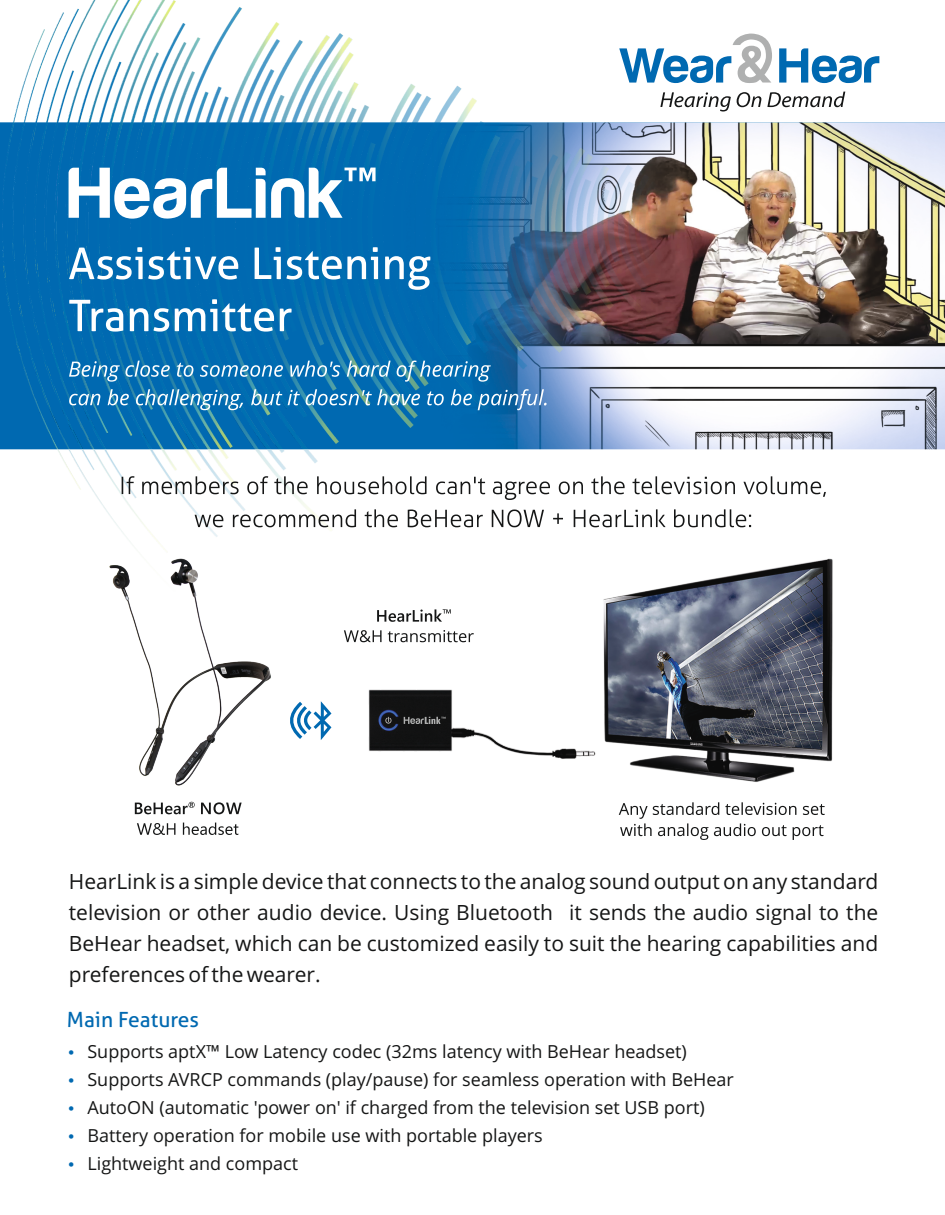
<style>
.page{position:relative;width:945px;height:1215px;background:#fff}
.page>*{position:absolute;margin:0;border:0;box-sizing:border-box;transform-origin:0 0}
.t1{font:21px/30.9px "Open Sans";color:#151616;text-align:justify}
.t2{font:21px "Aller";color:#0069b1}
.t3{font:18px/28.2px "Open Sans";color:#151616}
</style>
<div class="page">
<img style="left:0;top:122px;width:945px;height:521px">
<img style="left:3px;top:0;width:759px;height:591px">
<svg style="left:69px;top:247px;width:361px;height:85px;background:#2f86be"></svg>
<svg style="left:69px;top:361px;width:478px;height:49px;background:#3285ba"></svg>
<svg style="left:69px;top:168px;width:307px;height:51px"></svg>
<img style="left:600px;top:556px;width:240px;height:226px">
<img style="left:108px;top:557px;width:166px;height:229px">
<svg style="left:290px;top:701px;width:41px;height:39px"></svg>
<img style="left:368px;top:689px;width:228px;height:70px">
<svg style="left:404px;top:717px;width:42px;height:7px"></svg>
<svg style="left:135px;top:802px;width:107px;height:33px"></svg>
<svg style="left:344px;top:609px;width:130px;height:33px"></svg>
<svg style="left:619px;top:802px;width:206px;height:38px"></svg>
<svg style="left:122px;top:476px;width:704px;height:51px"></svg>
<svg style="left:619px;top:33px;width:153px;height:50px"></svg>
<svg style="left:660px;top:92px;width:185px;height:20px"></svg>
<svg style="left:779px;top:48px;width:100px;height:35px"></svg>
<p class="t1" style="left:69px;top:868px;width:811px">HearLink is a simple device that connects to the analog sound output on any standard television or other audio device. Using Bluetooth it sends the audio signal to the BeHear headset, which can be customized easily to suit the hearing capabilities and preferences of the wearer.</p>
<p class="t2" style="left:67px;top:1012px;width:134px">Main Features</p>
<p class="t3" style="left:87px;top:1039px;width:648px">Supports aptX™ Low Latency codec (32ms latency with BeHear headset)<br>Supports AVRCP commands (play/pause) for seamless operation with BeHear AutoON (automatic 'power on' if charged from the television set USB port)<br>Battery operation for mobile use with portable players<br>Lightweight and compact</p>
</div>
